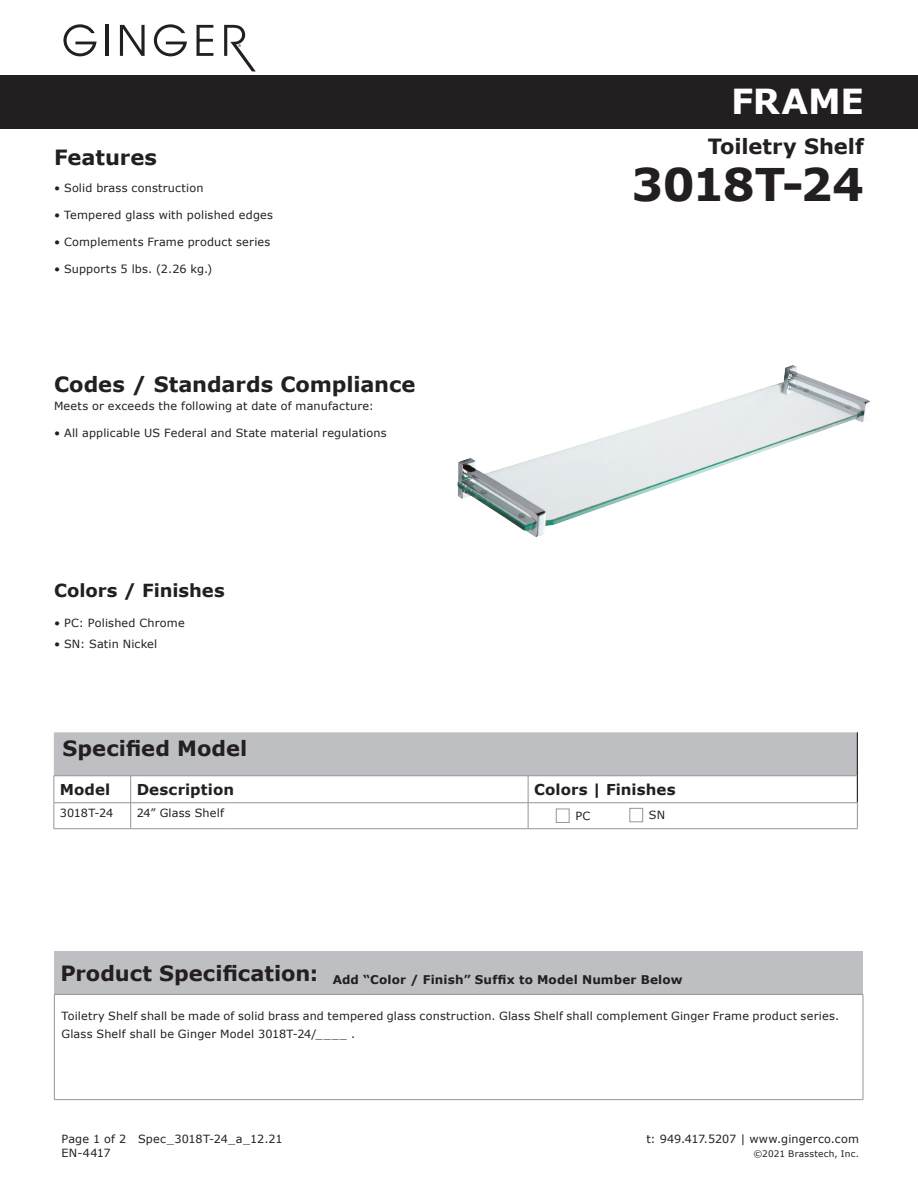
<style>
.page{position:relative;width:918px;height:1188px;background:#fff}
.page>*{position:absolute;margin:0;border:0;box-sizing:border-box;transform-origin:0 0}
.t1{font:700 45px "Verdana";letter-spacing:-.015em;color:#231f20}
.t2{font:700 34.5px "Verdana";letter-spacing:-.01em;color:#fff}
.t3{font:700 21px "Verdana";color:#231f20}
.t4{font:700 18px "Verdana";letter-spacing:-.005em;color:#231f20}
.t5{font:700 15px "Verdana";letter-spacing:.005em;color:#231f20}
.t6{font:700 12px "Verdana";letter-spacing:.015em;color:#231f20}
.t7{font:11.25px/18px "Verdana";letter-spacing:.015em;color:#231f20}
.t8{font:9px "Verdana";letter-spacing:.025em;color:#231f20}
</style>
<div class="page">
<div style="left:0;top:75px;width:918px;height:54px;background:#231f20"></div>
<svg style="left:63px;top:24px;width:34px;height:32px"></svg>
<hr style="left:106px;top:25px;width:3px;height:31px;background:#231f20">
<svg style="left:120px;top:25px;width:25px;height:31px"></svg>
<svg style="left:154px;top:24px;width:33px;height:32px"></svg>
<svg style="left:197px;top:25px;width:16px;height:31px"></svg>
<svg style="left:224px;top:25px;width:32px;height:46px"></svg>
<div style="left:54px;top:951px;width:809px;height:43px;background:#bebfc2"></div>
<hr style="left:54px;top:994px;width:809px;height:1px;background:#939598">
<hr style="left:54px;top:995px;width:1px;height:104px;background:#939598">
<hr style="left:863px;top:995px;width:1px;height:104px;background:#939598">
<hr style="left:54px;top:1099px;width:809px;height:1px;background:#939598">
<img style="left:457px;top:365px;width:413px;height:172px">
<svg style="left:54px;top:732px;width:804px;height:96px"></svg>
<hr style="left:54px;top:828px;width:77px;height:1px;background:#939598">
<hr style="left:131px;top:828px;width:97px;height:1px;background:#939598">
<hr style="left:228px;top:828px;width:300px;height:1px;background:#939598">
<hr style="left:528px;top:828px;width:330px;height:1px;background:#939598">
<h3 class="t3" style="left:54px;top:144px;width:105px">Features</h3>
<p class="t7" style="left:54px;top:179px;width:151px">• Solid brass construction</p>
<p class="t7" style="left:54px;top:206px;width:221px">• Tempered glass with polished edges</p>
<p class="t7" style="left:54px;top:233px;width:218px">• Complements Frame product series</p>
<p class="t7" style="left:54px;top:260px;width:160px">• Supports 5 lbs. (2.26 kg.)</p>
<h3 class="t3" style="left:54px;top:371px;width:363px">Codes / Standards Compliance</h3>
<p class="t7" style="left:54px;top:397px;width:322px">Meets or exceeds the following at date of manufacture:</p>
<p class="t7" style="left:54px;top:424px;width:334px">• All applicable US Federal and State material regulations</p>
<h3 class="t4" style="left:54px;top:579px;width:172px">Colors / Finishes</h3>
<p class="t7" style="left:54px;top:614px;width:132px">• PC: Polished Chrome</p>
<p class="t7" style="left:54px;top:635px;width:105px">• SN: Satin Nickel</p>
<h3 class="t3" style="left:63px;top:735px;width:186px">Specified Model</h3>
<h2 class="t2" style="left:731px;top:79px;width:134px">FRAME</h2>
<h3 class="t3" style="left:708px;top:133px;width:158px">Toiletry Shelf</h3>
<h1 class="t1" style="left:632px;top:155px;width:234px">3018T-24</h1>
<h3 class="t5" style="left:60px;top:780px;width:52px">Model</h3>
<h3 class="t5" style="left:137px;top:780px;width:99px">Description</h3>
<h3 class="t5" style="left:534px;top:780px;width:143px">Colors | Finishes</h3>
<p class="t7" style="left:60px;top:804px;width:55px">3018T-24</p>
<p class="t7" style="left:137px;top:804px;width:89px">24” Glass Shelf</p>
<p class="t7" style="left:575px;top:807px;width:16px">PC</p>
<p class="t7" style="left:649px;top:806px;width:18px">SN</p>
<p class="t6" style="left:60px;top:972px;width:624px"><sup>Product</sup> <sup>Specification:</sup> Add “Color / Finish” Suffix to Model Number Below</p>
<p class="t7" style="left:62px;top:1007px;width:779px">Toiletry Shelf shall be made of solid brass and tempered glass construction. Glass Shelf shall complement Ginger Frame product series.<br>Glass Shelf shall be Ginger Model 3018T-24/____ .</p>
<p class="t7" style="left:62px;top:1133px;width:223px;line-height:13.5px">Page 1 of 2 Spec_3018T-24_a_12.21<br>EN-4417</p>
<p class="t7" style="left:646px;top:1130px;width:214px">t: 949.417.5207 | www.gingerco.com</p>
<p class="t8" style="left:753px;top:1148px;width:107px">©2021 Brasstech, Inc.</p>
</div>
